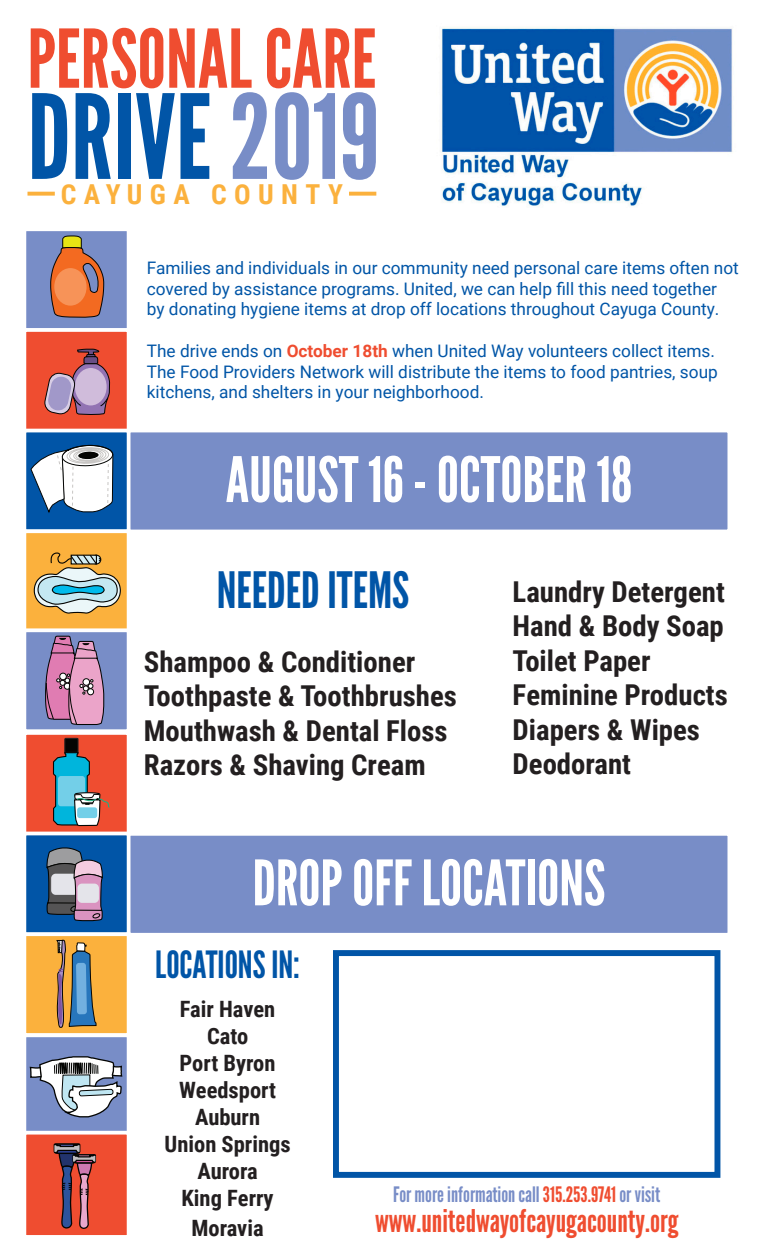
<style>
.page{position:relative;width:765px;height:1260px;background:#fff}
.page>*{position:absolute;margin:0;border:0;box-sizing:border-box;transform-origin:0 0}
.t1{font:116.75px "League Gothic";color:#0155a7}
.t2{font:80.75px "League Gothic";color:#ef4d30}
.t3{font:62.5px "League Gothic";color:#fff}
.t4{font:50px "League Gothic";color:#0155a7}
.t5{font:37.5px "League Gothic";color:#0155a7}
.t6{font:31.25px "League Gothic";color:#ef4d30}
.t7{font:700 28.75px/34.5px "Roboto Condensed";color:#231f20}
.t8{font:700 27.5px "Roboto Condensed";letter-spacing:.27em;color:#fbb13d}
.t9{font:700 22.5px/27px "Roboto Condensed";color:#231f20;text-align:center}
.t10{font:21.25px "League Gothic";color:#788dc7}
.t11{font:17.25px/20.8px "Roboto";color:#0155a7}
.s1{color:#788dc7}
.s2{font-weight:700;color:#ef4d30}
.s3{color:#ef4d30}
</style>
<div class="page">
<div style="left:69px;top:834px;width:660px;height:101px;background:#788dc7"></div>
<div style="left:67px;top:832px;width:664px;height:105px;border:4px solid #fff"></div>
<div style="left:69px;top:431px;width:660px;height:100px;background:#788dc7"></div>
<div style="left:67px;top:429px;width:664px;height:104px;border:4px solid #fff"></div>
<div style="left:333px;top:950px;width:387px;height:228px;border:6px solid #0155a7"></div>
<img style="left:441px;top:27px;width:292px;height:179px">
<svg style="left:349px;top:192px;width:27px;height:4px"></svg>
<svg style="left:28px;top:192px;width:27px;height:4px"></svg>
<div style="left:22px;top:227px;width:109px;height:105px;background:#788dc7;border:4px solid #fff"></div>
<div style="left:22px;top:328px;width:109px;height:105px;background:#ef4d30;border:4px solid #fff"></div>
<div style="left:22px;top:429px;width:109px;height:104px;background:#0155a7;border:4px solid #fff"></div>
<div style="left:22px;top:529px;width:109px;height:105px;background:#fbb13d;border:4px solid #fff"></div>
<div style="left:22px;top:628px;width:109px;height:105px;background:#788dc7;border:4px solid #fff"></div>
<div style="left:22px;top:731px;width:109px;height:105px;background:#ef4d30;border:4px solid #fff"></div>
<div style="left:22px;top:832px;width:109px;height:104px;background:#0155a7;border:4px solid #fff"></div>
<div style="left:22px;top:932px;width:109px;height:105px;background:#fbb13d;border:4px solid #fff"></div>
<div style="left:22px;top:1033px;width:109px;height:105px;background:#788dc7;border:4px solid #fff"></div>
<div style="left:22px;top:1131px;width:109px;height:108px;background:#ef4d30;border:4px solid #fff"></div>
<svg style="left:56px;top:939px;width:41px;height:89px"></svg>
<svg style="left:52px;top:737px;width:58px;height:90px"></svg>
<div style="left:77px;top:807px;width:20px;height:11px;background:#73cfe8;border-radius:3px"></div>
<svg style="left:46px;top:847px;width:57px;height:75px"></svg>
<div style="left:77px;top:884px;width:22px;height:19px;background:#e4e4ea;border-radius:5px"></div>
<svg style="left:53px;top:1143px;width:44px;height:86px"></svg>
<svg style="left:29px;top:1056px;width:94px;height:62px"></svg>
<svg style="left:30px;top:235px;width:91px;height:490px"></svg>
<p class="t2" style="left:27px;top:11px;width:350px">PERSONAL CARE</p>
<p class="t1" style="left:28px;top:68px;width:354px">DRIVE <span class="s1">2019</span></p>
<p class="t8" style="left:61px;top:175px;width:284px">CAYUGA COUNTY</p>
<p class="t11" style="left:147px;top:257px;width:593px">Families and individuals in our community need personal care items often not</p>
<p class="t11" style="left:147px;top:278px;width:574px">covered by assistance programs. United, we can help fill this need together by donating hygiene items at drop off locations throughout Cayuga County.</p>
<p class="t11" style="left:147px;top:340px;width:573px">The drive ends on <span class="s2">October 18th</span> when United Way volunteers collect items.<br>The Food Providers Network will distribute the items to food pantries, soup kitchens, and shelters in your neighborhood.</p>
<p class="t3" style="left:226px;top:443px;width:408px">AUGUST 16 - OCTOBER 18</p>
<p class="t4" style="left:217px;top:561px;width:194px">NEEDED ITEMS</p>
<p class="t7" style="left:144px;top:643px;width:273px">Shampoo &amp; Conditioner</p>
<p class="t7" style="left:144px;top:678px;width:314px">Toothpaste &amp; Toothbrushes</p>
<p class="t7" style="left:144px;top:712px;width:305px">Mouthwash &amp; Dental Floss</p>
<p class="t7" style="left:144px;top:747px;width:283px">Razors &amp; Shaving Cream</p>
<h3 class="t7" style="left:513px;top:573px;width:217px">Laundry Detergent<br>Hand &amp; Body Soap<br>Toilet Paper<br>Feminine Products<br>Diapers &amp; Wipes<br>Deodorant</h3>
<p class="t3" style="left:253px;top:846px;width:354px">DROP OFF LOCATIONS</p>
<p class="t5" style="left:155px;top:942px;width:146px">LOCATIONS IN:</p>
<p class="t9" style="left:180px;top:995px;width:97px">Fair Haven<br>Cato</p>
<p class="t9" style="left:179px;top:1049px;width:99px;text-align:left">Port Byron<br>Weedsport</p>
<p class="t9" style="left:165px;top:1103px;width:128px">Auburn<br>Union Springs</p>
<p class="t9" style="left:197px;top:1157px;width:62px">Aurora</p>
<p class="t9" style="left:182px;top:1184px;width:94px">King Ferry</p>
<p class="t9" style="left:192px;top:1214px;width:74px">Moravia</p>
<p class="t10" style="left:393px;top:1182px;width:269px">For more information call <span class="s3">315.253.9741</span> or visit</p>
<p class="t6" style="left:375px;top:1202px;width:305px">www.unitedwayofcayugacounty.org</p>
</div>
